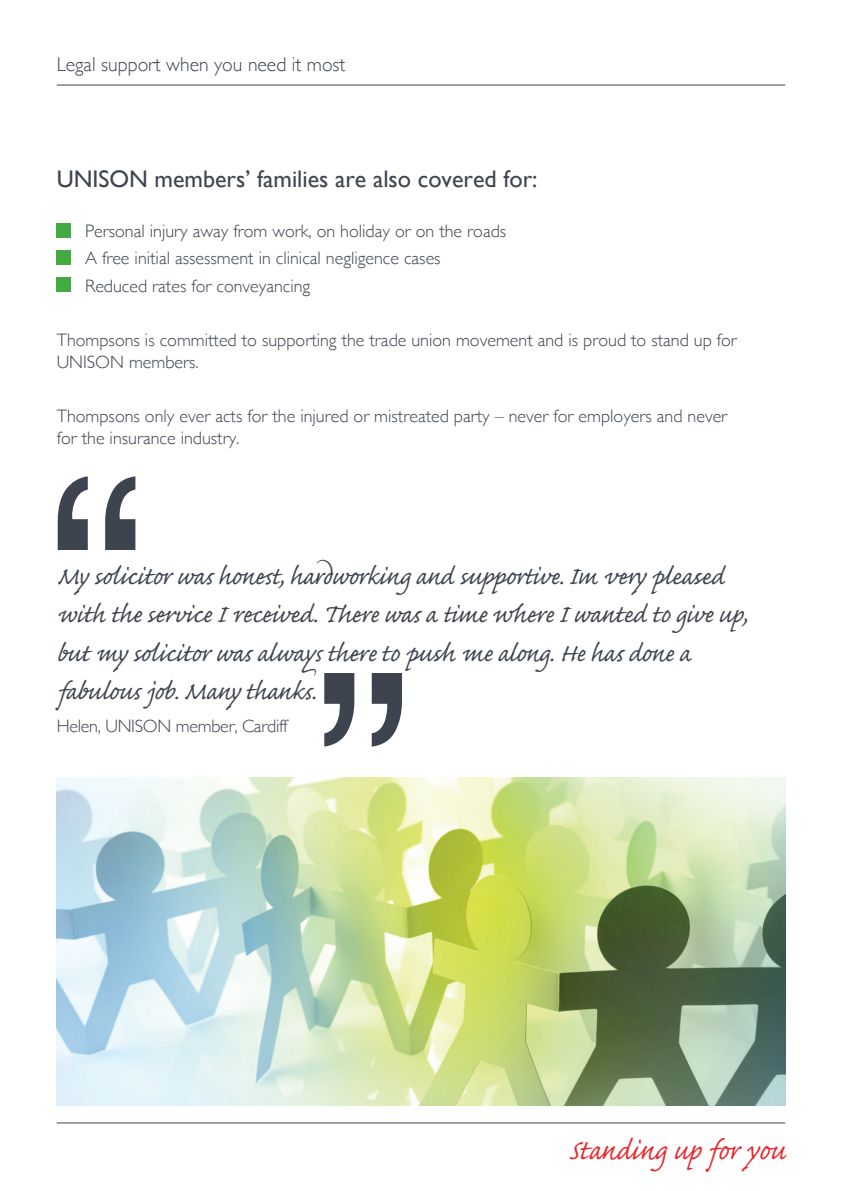
<style>
.page{position:relative;width:842px;height:1191px;background:#fff}
.page>*{position:absolute;margin:0;border:0;box-sizing:border-box;transform-origin:0 0}
.t1{font:289.2px "Helvetica";color:#3e444f}
.t2{font:36px "Caflisch Script Pro";letter-spacing:-.005em;color:#e9282d}
.t3{font:32px/38.4px "Caflisch Script Pro";letter-spacing:-.015em;color:#3e444f}
.t4{font:24px "Gill Sans";color:#3e444f}
.t5{font:300 20px "Gill Sans";color:#3e444f}
.t6{font:300 18px/21.6px "Gill Sans";color:#3e444f}
</style>
<div class="page">
<hr style="left:57px;top:85px;width:728px;height:1px;background:#3e444f">
<hr style="left:57px;top:1122px;width:728px;height:1px;background:#3e444f">
<div style="left:57px;top:223px;width:14px;height:14px;background:#44aa42"></div>
<div style="left:57px;top:250px;width:14px;height:14px;background:#44aa42"></div>
<div style="left:57px;top:277px;width:14px;height:15px;background:#44aa42"></div>
<img style="left:57px;top:777px;width:728px;height:328px">
<p class="t5" style="left:57px;top:48px;width:290px">Legal support when you need it most</p>
<p class="t4" style="left:57px;top:164px;width:482px">UNISON members’ families are also covered for:</p>
<p class="t6" style="left:85px;top:220px;width:423px">Personal injury away from work, on holiday or on the roads</p>
<p class="t6" style="left:85px;top:247px;width:357px">A free initial assessment in clinical negligence cases</p>
<p class="t6" style="left:85px;top:274px;width:227px">Reduced rates for conveyancing</p>
<p class="t6" style="left:57px;top:329px;width:682px">Thompsons is committed to supporting the trade union movement and is proud to stand up for<br>UNISON members.</p>
<p class="t6" style="left:57px;top:405px;width:672px">Thompsons only ever acts for the injured or mistreated party – never for employers and never for the insurance industry.</p>
<p class="t1" style="left:47px;top:361px;width:98px">“</p>
<p class="t3" style="left:57px;top:560px;width:692px">My solicitor was honest, hardworking and supportive. Im very pleased with the service I received. There was a time where I wanted to give up, but my solicitor was always there to push me along. He has done a fabulous job. Many thanks.</p>
<p class="t1" style="left:313px;top:556px;width:98px">”</p>
<p class="t6" style="left:57px;top:714px;width:232px">Helen, UNISON member, Cardiff</p>
<p class="t2" style="left:569px;top:1131px;width:218px">Standing up for you</p>
</div>
